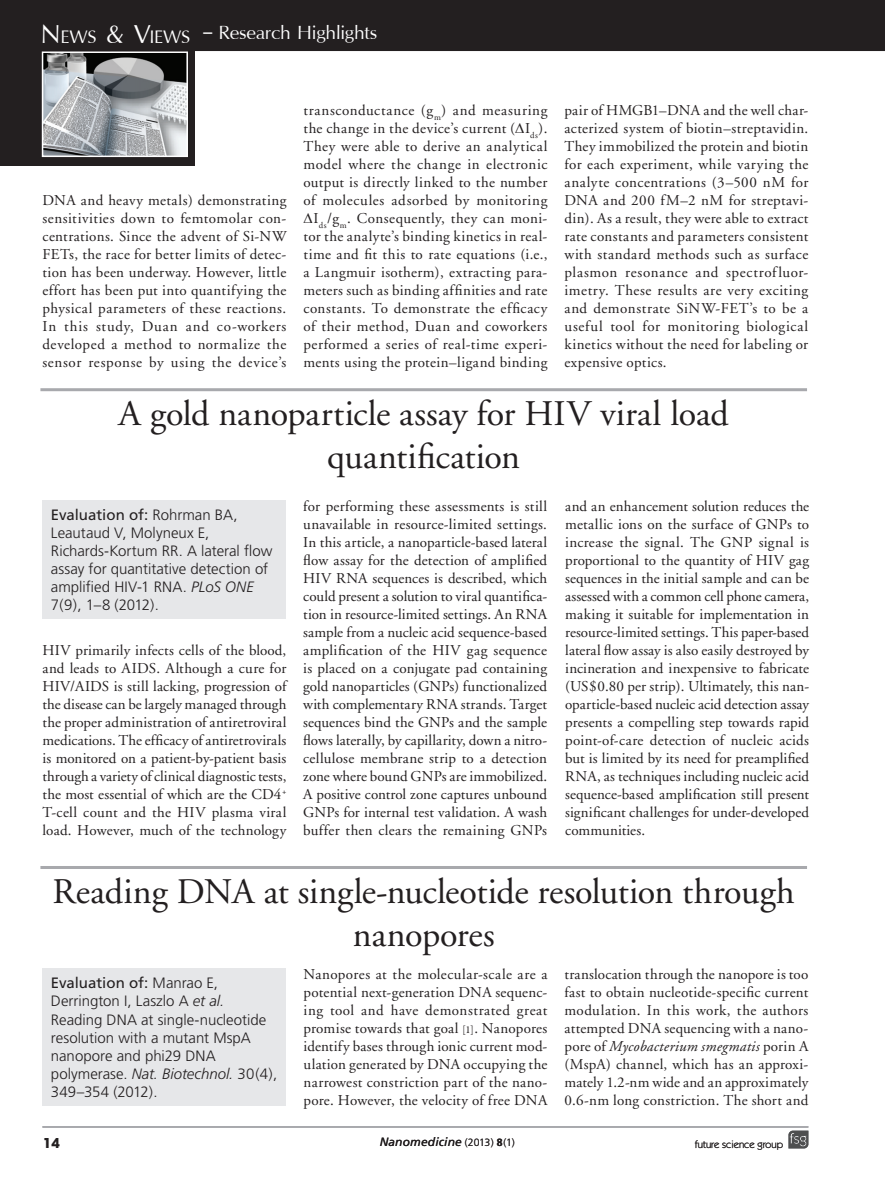
<style>
.page{position:relative;width:885px;height:1191px;background:#fff}
.page>*{position:absolute;margin:0;border:0;box-sizing:border-box;transform-origin:0 0}
.newstitleline{font:36px/43.2px "Adobe Garamond";color:#231f20;text-align:center}
.t1{font:30px "Iris UPC";letter-spacing:-.015em;color:#fff}
.t2{font:28.5px "Iris UPC";letter-spacing:-.01em;color:#fff}
.bodyfirst{font:15px/18px "Adobe Garamond";letter-spacing:.025em;color:#231f20;text-align:justify}
.evaluationof{font:300 15px/18px "Frutiger";color:#231f20}
.t3{font:700 13.5px "Avant Garde";color:#231f20}
.t4{font:italic 12px "Frutiger";letter-spacing:.01em;color:#231f20}
.t5{font:10.5px "Itc Kabel";color:#231f20}
.s1{font-size:40.8px}
.s2{font-weight:400}
.s3{font-style:italic}
.s4{font-family:"Garamond Premr Pro";font-size:10.5px}
.s5{font-weight:300;font-style:normal;font-size:10.5px}
.s6{font-weight:700;font-style:normal;font-size:10.5px}
</style>
<div class="page">
<svg style="left:0;top:51px;width:194px;height:114px;background:#747577"></svg>
<div style="left:42px;top:51px;width:146px;height:106px;border:2px solid #fff"></div>
<div style="left:0;top:0;width:884px;height:51px;background:#231f20"></div>
<svg style="left:884px;top:0;width:1px;height:51px"></svg>
<hr style="left:42px;top:1126px;width:766px;height:1px;background:#a8a9ad">
<hr style="left:40px;top:388px;width:767px;height:3px;background:#a8a9ad">
<hr style="left:40px;top:866px;width:767px;height:3px;background:#a8a9ad">
<div style="left:42px;top:500px;width:244px;height:119px;background:#e6e7e9"></div>
<div style="left:42px;top:968px;width:244px;height:138px;background:#e6e7e9"></div>
<svg style="left:788px;top:1130px;width:20px;height:18px"></svg>
<h3 class="t2" style="left:41px;top:15px;width:151px"><span class="s1">N</span>ews <span class="s1">&amp; V</span>iews</h3>
<h2 class="t1" style="left:202px;top:11px;width:177px">– Research Highlights</h2>
<p class="bodyfirst" style="left:42px;top:191px;width:245px">DNA and heavy metals) demonstrating sensitivities down to femtomolar con&shy;centrations. Since the advent of Si-NW FETs, the race for better limits of detec&shy;tion has been underway. However, little effort has been put into quantifying the physical parameters of these reactions.<br>In this study, Duan and co-workers developed a method to normalize the sensor response by using the device’s</p>
<p class="bodyfirst" style="left:303px;top:101px;width:245px;text-align:right">transconductance (g<sub>m</sub>) and measuring the change in the device’s current ( I<sub>ds</sub>).<br>They were able to derive an analytical model where the change in electronic output is directly linked to the number of molecules adsorbed by monitoring I<sub>ds</sub>/g<sub>m</sub>. Consequently, they can moni&shy;tor the analyte’s binding kinetics in real&shy;time and fit this to rate equations (i.e., a Langmuir isotherm), extracting para&shy;meters such as binding affinities and rate constants. To demonstrate the efficacy of their method, Duan and coworkers performed a series of real-time experi&shy;ments using the protein–ligand binding</p>
<p class="bodyfirst" style="left:564px;top:101px;width:245px">pair of HMGB1–DNA and the well char&shy;acterized system of biotin–streptavidin.<br>They immobilized the protein and biotin for each experiment, while varying the analyte concentrations (3–500 nM for DNA and 200 fM–2 nM for streptavi&shy;din). As a result, they were able to extract rate constants and parameters consistent with standard methods such as surface plasmon resonance and spectrofluor&shy;imetry. These results are very exciting and demonstrate SiNW-FET’s to be a useful tool for monitoring biological kinetics without the need for labeling or expensive optics.</p>
<p class="newstitleline" style="left:119px;top:393px;width:611px">A gold nanoparticle assay for HIV viral load quantification</p>
<p class="evaluationof" style="left:51px;top:506px;width:223px"><span class="s2">Evaluation of:</span> Rohrman BA,<br>Leautaud V, Molyneux E,<br>Richards‑Kortum RR. A lateral flow assay for quantitative detection of amplified HIV-1 RNA. <span class="s3">PLoS ONE<br></span>7(9), 1–8 (2012).</p>
<p class="bodyfirst" style="left:42px;top:641px;width:245px">HIV primarily infects cells of the blood, and leads to AIDS. Although a cure for HIV/AIDS is still lacking, progression of the disease can be largely managed through the proper administration of antiretroviral medications. The efficacy of antiretrovirals is monitored on a patient-by-patient basis through a variety of clinical diagnostic tests, the most essential of which are the CD4<sup>+ </sup>T-cell count and the HIV plasma viral load. However, much of the technology</p>
<p class="bodyfirst" style="left:303px;top:497px;width:245px">for performing these assessments is still unavailable in resource-limited settings.<br>In this article, a nanoparticle-based lateral flow assay for the detection of amplified HIV RNA sequences is described, which could present a solution to viral quantifica&shy;tion in resource-limited settings. An RNA sample from a nucleic acid sequence-based amplification of the HIV gag sequence is placed on a conjugate pad containing gold nanoparticles (GNPs) functionalized with complementary RNA strands. Target sequences bind the GNPs and the sample flows laterally, by capillarity, down a nitro&shy;cellulose membrane strip to a detection zone where bound GNPs are immobilized.<br>A positive control zone captures unbound GNPs for internal test validation. A wash buffer then clears the remaining GNPs</p>
<p class="bodyfirst" style="left:565px;top:497px;width:245px">and an enhancement solution reduces the metallic ions on the surface of GNPs to increase the signal. The GNP signal is proportional to the quantity of HIV gag sequences in the initial sample and can be assessed with a common cell phone camera, making it suitable for implementation in resource-limited settings. This paper-based lateral flow assay is also easily destroyed by incineration and inexpensive to fabricate (US$0.80 per strip). Ultimately, this nan&shy;oparticle-based nucleic acid detection assay presents a compelling step towards rapid point-of-care detection of nucleic acids but is limited by its need for preamplified RNA, as techniques including nucleic acid sequence-based amplification still present significant challenges for under-developed communities.</p>
<p class="newstitleline" style="left:53px;top:871px;width:743px">Reading DNA at single-nucleotide resolution through nanopores</p>
<p class="evaluationof" style="left:51px;top:974px;width:228px"><span class="s2">Evaluation of:</span> Manrao E,<br>Derrington I, Laszlo A <span class="s3">et al.<br></span>Reading DNA at single-nucleotide resolution with a mutant MspA nanopore and phi29 DNA polymerase. <span class="s3">Nat. Biotechnol.</span> 30(4),<br>349–354 (2012).</p>
<p class="bodyfirst" style="left:303px;top:965px;width:245px">Nanopores at the molecular-scale are a potential next-generation DNA sequenc&shy;ing tool and have demonstrated great promise towards that goal <span class="s4">[1]</span>. Nanopores identify bases through ionic current mod&shy;ulation generated by DNA occupying the narrowest constriction part of the nano&shy;pore. However, the velocity of free DNA</p>
<p class="bodyfirst" style="left:564px;top:965px;width:245px">translocation through the nanopore is too fast to obtain nucleotide-specific current modulation. In this work, the authors attempted DNA sequencing with a nano&shy;pore of <span class="s3">Mycobacterium smegmatis</span> porin A (MspA) channel, which has an approxi&shy;mately 1.2‑nm wide and an approximately 0.6‑nm long constriction. The short and</p>
<p class="t3" style="left:43px;top:1134px;width:18px">14</p>
<p class="t4" style="left:379px;top:1135px;width:137px">Nanomedicine <span class="s5">(2013)</span> <span class="s6">8</span><span class="s5">(1)</span></p>
<p class="t5" style="left:694px;top:1138px;width:90px">future science group</p>
</div>
